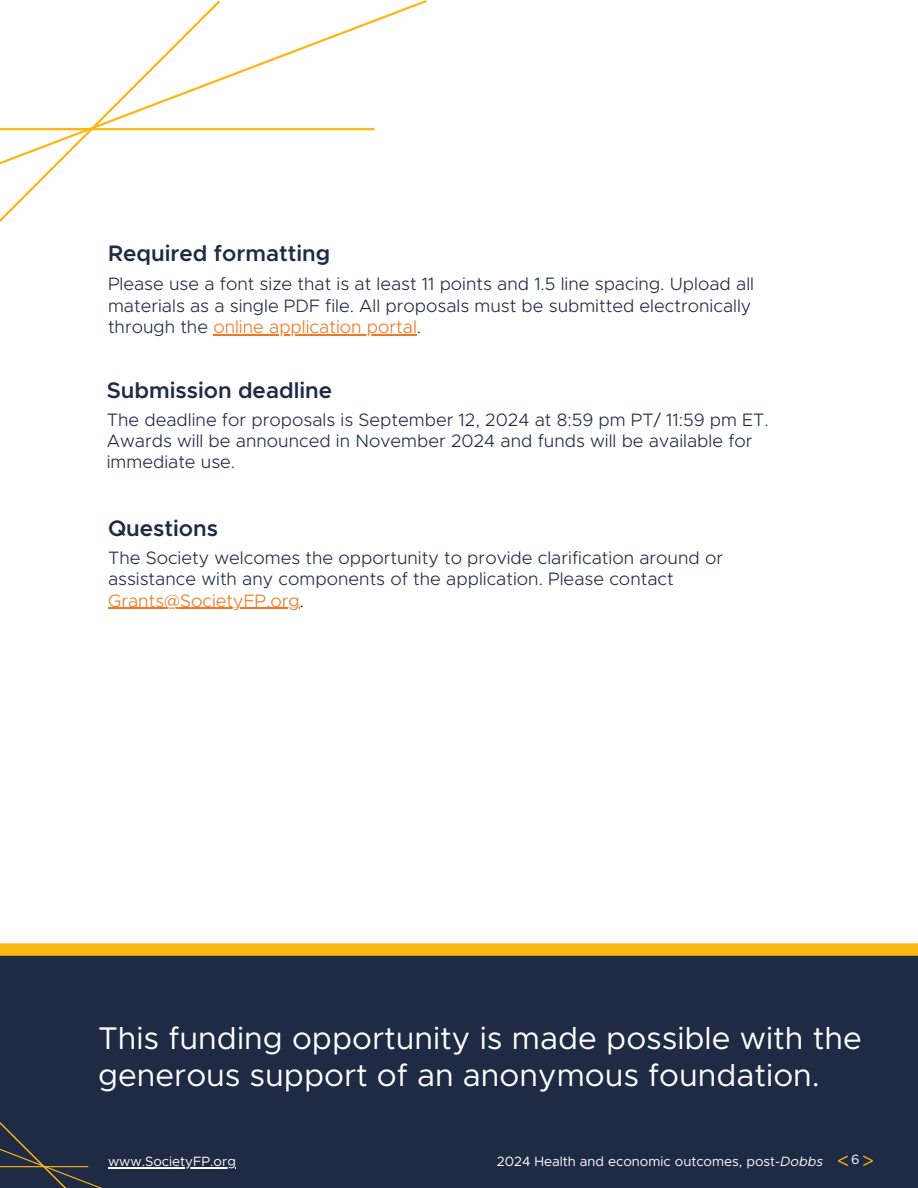
<style>
.page{position:relative;width:918px;height:1188px;background:#fff}
.page>*{position:absolute;margin:0;border:0;box-sizing:border-box;transform-origin:0 0}
.t1{font:31.5px/37.2px "Metropolis";color:#fff}
.t2{font:600 22.5px "Metropolis";color:#1f2a44}
.t3{font:21px "Metropolis";color:#fcb713}
.t4{font:21px "Metropolis";color:#fdb713}
.t5{font:300 18px/21.3px "Metropolis";color:#1f2a44}
.t6{font:300 18px "Metropolis";color:#f47720}
.t7{font:13.5px "Metropolis";color:#fff}
.s1{color:#f47720}
.s2{color:#000}
.s3{font-style:italic}
</style>
<div class="page">
<svg style="left:0;top:167px;width:56px;height:56px"></svg>
<svg style="left:0;top:0;width:427px;height:167px"></svg>
<div style="left:0;top:950px;width:918px;height:238px;background:#1f2a44"></div>
<svg style="left:0;top:1122px;width:102px;height:66px"></svg>
<div style="left:0;top:943px;width:918px;height:13px;background:#fdb713"></div>
<hr style="left:213px;top:334px;width:204px;height:1px;background:#f47720">
<hr style="left:108px;top:608px;width:192px;height:1px;background:#f47720">
<hr style="left:108px;top:1167px;width:128px;height:1px;background:#fff">
<h2 class="t2" style="left:108px;top:243px;width:224px">Required formatting</h2>
<h3 class="t5" style="left:108px;top:274px;width:648px">Please use a font size that is at least 11 points and 1.5 line spacing. Upload all materials as a single PDF file. All proposals must be submitted electronically through the <span class="s1">online application portal</span>.</h3>
<p class="t2" style="left:107px;top:380px;width:227px">Submission deadline</p>
<p class="t5" style="left:107px;top:410px;width:664px">The deadline for proposals is September 12, 2024 at 8:59 pm PT/ 11:59 pm ET.<br>Awards will be announced in November 2024 and funds will be available for immediate use.</p>
<h3 class="t2" style="left:108px;top:518px;width:112px">Questions</h3>
<h2 class="t5" style="left:108px;top:548px;width:617px">The Society welcomes the opportunity to provide clarification around or assistance with any components of the application. Please contact</h2>
<h3 class="t6" style="left:108px;top:592px;width:197px">Grants@SocietyFP.org<span class="s2">.</span></h3>
<p class="t1" style="left:98px;top:1021px;width:765px">This funding opportunity is made possible with the generous support of an anonymous foundation.</p>
<p class="t7" style="left:108px;top:1155px;width:129px">www.SocietyFP.org</p>
<p class="t7" style="left:497px;top:1155px;width:328px">2024 Health and economic outcomes, post-<span class="s3">Dobbs</span></p>
<h1 class="t3" style="left:837px;top:1152px;width:14px">&lt;</h1>
<p class="t7" style="left:851px;top:1154px;width:10px">6</p>
<p class="t4" style="left:862px;top:1152px;width:14px">&gt;</p>
</div>
